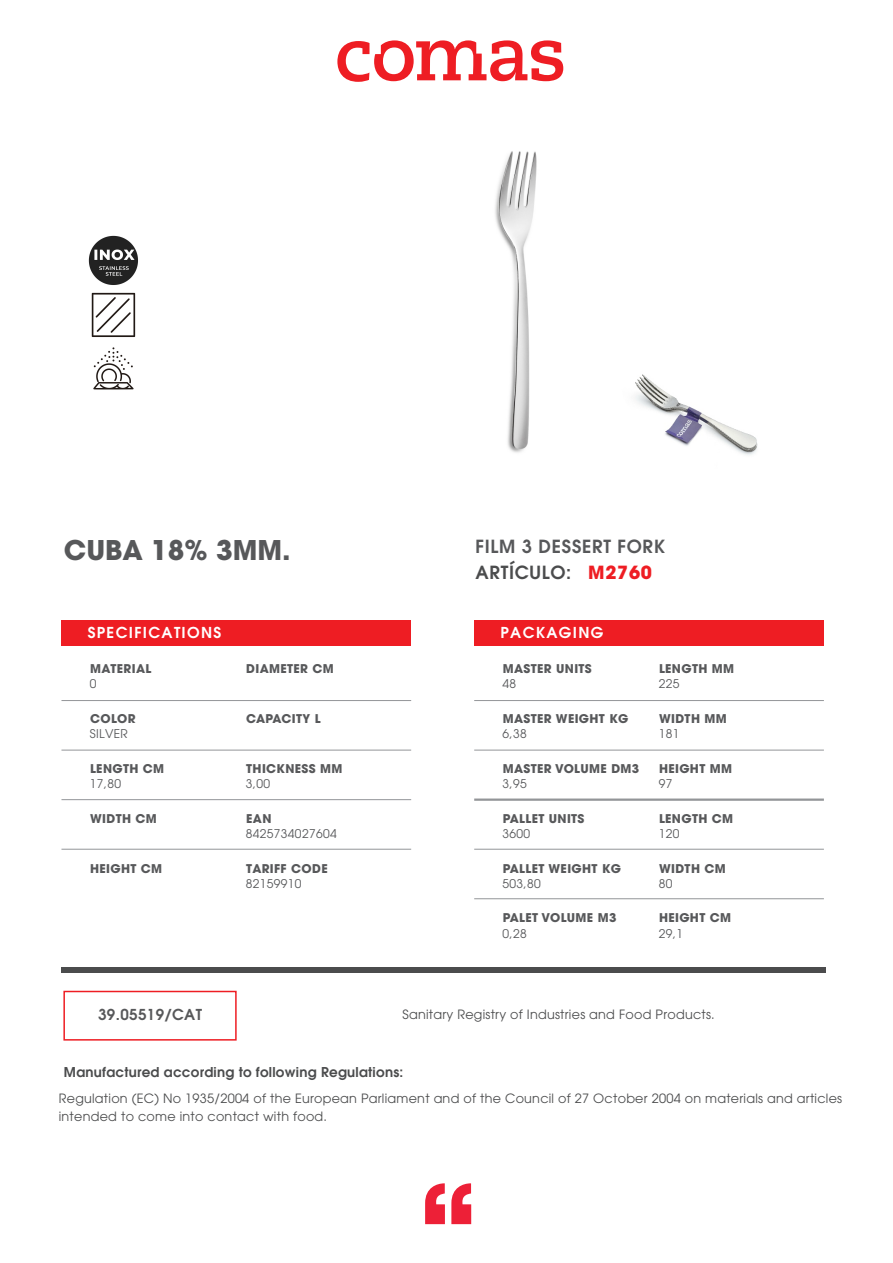
<style>
.page{position:relative;width:893px;height:1263px;background:#fff}
.page>*{position:absolute;margin:0;border:0;box-sizing:border-box;transform-origin:0 0}
.t1{font:700 27px "Avant Garde";color:#57585a}
.t2{font:600 18px/25.7px "Avant Garde";letter-spacing:.04em;color:#57585a}
.t3{font:600 15px "Avant Garde";letter-spacing:.09em;color:#fff}
.t4{font:600 15px "Avant Garde";letter-spacing:.03em;color:#57585a}
.t5{font:600 13.5px "Avant Garde";letter-spacing:.02em;color:#4b4c4d}
.t6{font:12.75px/18px "Avant Garde";letter-spacing:.02em;color:#4b4c4d}
.t7{font:700 12px "Avant Garde";letter-spacing:.03em;color:#57585a}
.t8{font:12px "Avant Garde";letter-spacing:.03em;color:#57585a}
.s1{color:#4b4c4d}
.s2{font-weight:700;color:#ee1d23}
</style>
<div class="page">
<svg style="left:425px;top:1183px;width:20px;height:41px"></svg>
<svg style="left:451px;top:1183px;width:20px;height:41px"></svg>
<svg style="left:337px;top:40px;width:226px;height:42px"></svg>
<div style="left:61px;top:620px;width:350px;height:25px;background:#ee1d23"></div>
<div style="left:61px;top:967px;width:765px;height:6px;background:#4b4c4d"></div>
<hr style="left:61px;top:700px;width:350px;height:1px;background:#939598">
<hr style="left:61px;top:750px;width:350px;height:1px;background:#939598">
<hr style="left:61px;top:799px;width:350px;height:1px;background:#939598">
<hr style="left:61px;top:849px;width:350px;height:1px;background:#939598">
<div style="left:474px;top:620px;width:350px;height:25px;background:#ee1d23"></div>
<hr style="left:474px;top:700px;width:350px;height:1px;background:#939598">
<hr style="left:474px;top:750px;width:350px;height:1px;background:#939598">
<hr style="left:474px;top:798px;width:350px;height:3px;background:#939598">
<hr style="left:474px;top:849px;width:350px;height:1px;background:#939598">
<hr style="left:474px;top:898px;width:350px;height:1px;background:#939598">
<div style="left:63px;top:991px;width:174px;height:49px;border:2px solid #ee1d23"></div>
<img style="left:88px;top:235px;width:50px;height:155px">
<img style="left:495px;top:151px;width:263px;height:304px">
<h1 class="t1" style="left:64px;top:532px;width:228px">CUBA 18% 3MM.</h1>
<h2 class="t2" style="left:475px;top:533px;width:191px">FILM 3 DESSERT FORK<br><span class="s1">ARTÍCULO:</span> <span class="s2">M2760</span></h2>
<p class="t3" style="left:88px;top:623px;width:135px">SPECIFICATIONS</p>
<p class="t7" style="left:90px;top:661px;width:63px">MATERIAL</p>
<p class="t7" style="left:246px;top:661px;width:89px">DIAMETER CM</p>
<p class="t3" style="left:500px;top:623px;width:104px">PACKAGING</p>
<p class="t7" style="left:503px;top:661px;width:91px">MASTER UNITS</p>
<p class="t7" style="left:659px;top:661px;width:77px">LENGTH MM</p>
<p class="t8" style="left:90px;top:677px;width:8px">0</p>
<p class="t8" style="left:502px;top:677px;width:15px">48</p>
<p class="t8" style="left:659px;top:677px;width:22px">225</p>
<p class="t7" style="left:90px;top:711px;width:47px">COLOR</p>
<p class="t7" style="left:246px;top:711px;width:76px">CAPACITY L</p>
<p class="t7" style="left:503px;top:711px;width:127px">MASTER WEIGHT KG</p>
<p class="t7" style="left:659px;top:711px;width:69px">WIDTH MM</p>
<p class="t8" style="left:90px;top:727px;width:40px">SILVER</p>
<p class="t8" style="left:502px;top:727px;width:26px">6,38</p>
<p class="t8" style="left:659px;top:727px;width:22px">181</p>
<p class="t7" style="left:90px;top:761px;width:76px">LENGTH CM</p>
<p class="t7" style="left:246px;top:761px;width:98px">THICKNESS MM</p>
<p class="t7" style="left:503px;top:761px;width:138px">MASTER VOLUME DM3</p>
<p class="t7" style="left:659px;top:761px;width:75px">HEIGHT MM</p>
<p class="t8" style="left:90px;top:777px;width:33px">17,80</p>
<p class="t8" style="left:246px;top:776px;width:26px">3,00</p>
<p class="t8" style="left:246px;top:826px;width:92px">8425734027604</p>
<p class="t7" style="left:90px;top:810px;width:68px">WIDTH CM</p>
<p class="t7" style="left:246px;top:810px;width:27px">EAN</p>
<p class="t8" style="left:502px;top:777px;width:26px">3,95</p>
<p class="t8" style="left:502px;top:826px;width:29px">3600</p>
<p class="t7" style="left:503px;top:810px;width:83px">PALLET UNITS</p>
<p class="t8" style="left:659px;top:777px;width:15px">97</p>
<p class="t7" style="left:659px;top:810px;width:76px">LENGTH CM</p>
<p class="t8" style="left:659px;top:826px;width:22px">120</p>
<p class="t7" style="left:90px;top:860px;width:74px">HEIGHT CM</p>
<p class="t7" style="left:246px;top:860px;width:83px">TARIFF CODE</p>
<p class="t7" style="left:503px;top:860px;width:120px">PALLET WEIGHT KG</p>
<p class="t7" style="left:659px;top:860px;width:68px">WIDTH CM</p>
<p class="t8" style="left:246px;top:876px;width:57px">82159910</p>
<p class="t8" style="left:502px;top:876px;width:40px">503,80</p>
<p class="t8" style="left:502px;top:926px;width:26px">0,28</p>
<p class="t7" style="left:503px;top:910px;width:115px">PALET VOLUME M3</p>
<p class="t8" style="left:659px;top:876px;width:15px">80</p>
<p class="t7" style="left:659px;top:910px;width:74px">HEIGHT CM</p>
<p class="t8" style="left:659px;top:926px;width:26px">29,1</p>
<p class="t4" style="left:98px;top:1005px;width:105px">39.05519/CAT</p>
<p class="t6" style="left:402px;top:1006px;width:314px">Sanitary Registry of Industries and Food Products.</p>
<p class="t5" style="left:64px;top:1063px;width:341px">Manufactured according to following Regulations:</p>
<p class="t6" style="left:59px;top:1090px;width:785px">Regulation (EC) No 1935/2004 of the European Parliament and of the Council of 27 October 2004 on materials and articles intended to come into contact with food.</p>
</div>
